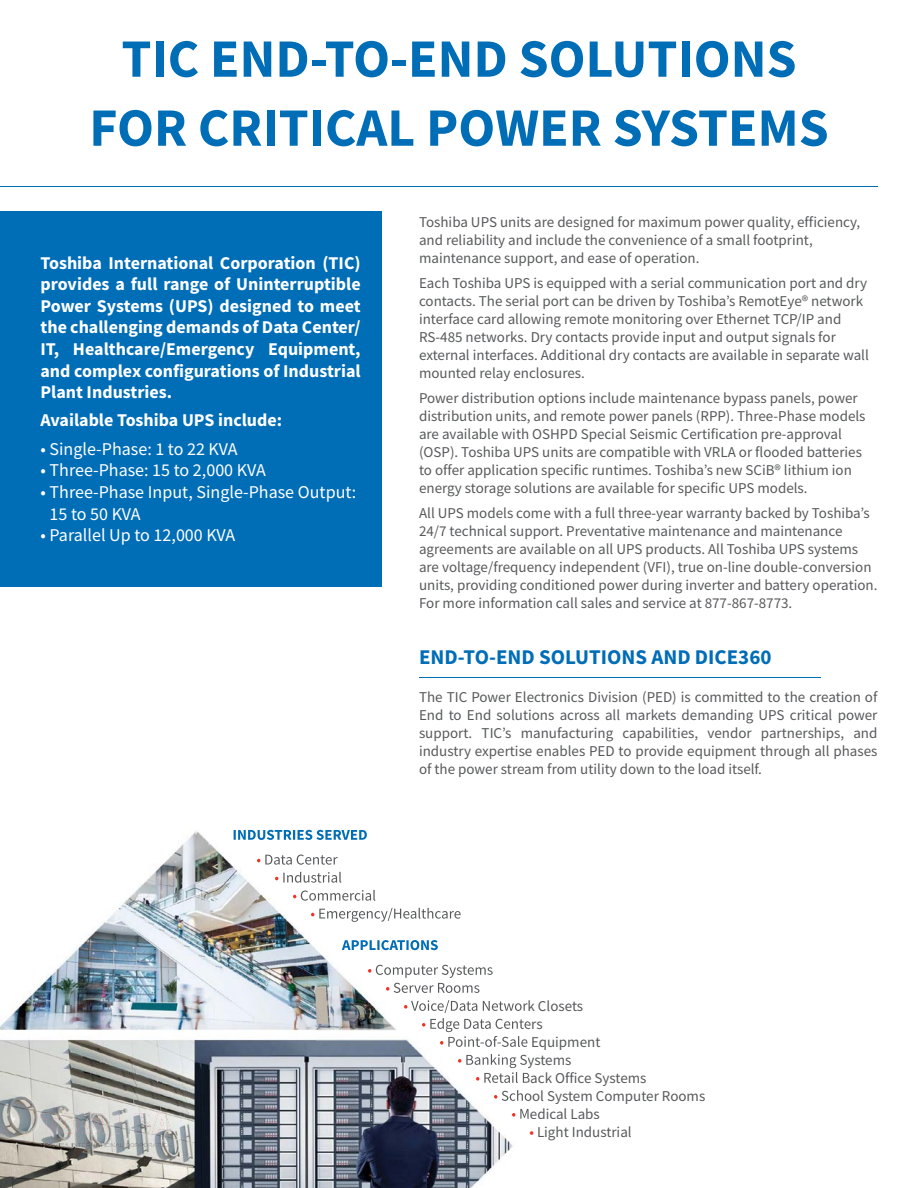
<style>
.page{position:relative;width:918px;height:1188px;background:#fff}
.page>*{position:absolute;margin:0;border:0;box-sizing:border-box;transform-origin:0 0}
.t1{font:700 54px/69px "Toshiba Sans";color:#006db7;text-align:center}
.t2{font:700 21px "Toshiba Sans";color:#006db7}
.t3{font:700 18px/21.6px "Toshiba Sans";color:#fff;text-align:justify}
.t4{font:18px/21.6px "Toshiba Sans";color:#fff}
.t5{font:15px/18px "Toshiba Sans";color:#58595b}
.s1{color:#ee3124}
</style>
<div class="page">
<hr style="left:0;top:186px;width:878px;height:1px;background:#006db7">
<div style="left:0;top:211px;width:382px;height:375px;background:#006db7"></div>
<img style="left:0;top:829px;width:513px;height:359px">
<img style="left:40px;top:1114px;width:18px;height:19px">
<img style="left:60px;top:1113px;width:19px;height:21px">
<img style="left:82px;top:1113px;width:17px;height:21px">
<img style="left:102px;top:1114px;width:18px;height:19px">
<img style="left:124px;top:1113px;width:5px;height:20px">
<img style="left:134px;top:1114px;width:38px;height:19px">
<svg style="left:40px;top:1143px;width:132px;height:5px"></svg>
<img style="left:234px;top:830px;width:133px;height:10px">
<svg style="left:257px;top:859px;width:4px;height:6px"></svg>
<img style="left:265px;top:854px;width:73px;height:11px">
<svg style="left:275px;top:877px;width:4px;height:6px"></svg>
<img style="left:283px;top:872px;width:58px;height:11px">
<svg style="left:293px;top:895px;width:4px;height:6px"></svg>
<img style="left:301px;top:890px;width:74px;height:11px">
<svg style="left:311px;top:913px;width:4px;height:6px"></svg>
<img style="left:319px;top:908px;width:142px;height:14px">
<img style="left:342px;top:940px;width:96px;height:10px">
<svg style="left:368px;top:969px;width:4px;height:6px"></svg>
<img style="left:376px;top:965px;width:117px;height:13px">
<svg style="left:386px;top:987px;width:4px;height:6px"></svg>
<img style="left:394px;top:983px;width:86px;height:10px">
<svg style="left:404px;top:1005px;width:4px;height:6px"></svg>
<img style="left:411px;top:1000px;width:116px;height:13px">
<svg style="left:422px;top:1023px;width:4px;height:6px"></svg>
<img style="left:430px;top:1018px;width:97px;height:14px">
<svg style="left:440px;top:1041px;width:4px;height:6px"></svg>
<img style="left:448px;top:1036px;width:79px;height:14px">
<svg style="left:458px;top:1059px;width:4px;height:6px"></svg>
<img style="left:466px;top:1054px;width:61px;height:14px">
<svg style="left:476px;top:1077px;width:4px;height:6px"></svg>
<img style="left:484px;top:1072px;width:43px;height:14px">
<svg style="left:494px;top:1095px;width:4px;height:6px"></svg>
<img style="left:502px;top:1090px;width:25px;height:14px">
<svg style="left:512px;top:1108px;width:15px;height:11px"></svg>
<hr style="left:419px;top:677px;width:402px;height:1px;background:#006db7">
<h1 class="t1" style="left:89px;top:24px;width:741px">TIC END-TO-END SOLUTIONS<br>FOR CRITICAL POWER SYSTEMS</h1>
<p class="t3" style="left:40px;top:252px;width:322px">Toshiba International Corporation (TIC) provides a full range of Uninterruptible Power Systems (UPS) designed to meet the challenging demands of Data Center/ IT, Healthcare/Emergency Equipment, and complex configurations of Industrial Plant Industries.</p>
<p class="t3" style="left:40px;top:409px;width:243px">Available Toshiba UPS include:</p>
<p class="t4" style="left:40px;top:438px;width:199px">• Single-Phase: 1 to 22 KVA</p>
<p class="t4" style="left:40px;top:460px;width:227px">• Three-Phase: 15 to 2,000 KVA</p>
<p class="t4" style="left:50px;top:481px;width:308px;text-indent:-9px">• Three-Phase Input, Single-Phase Output:<br>15 to 50 KVA</p>
<p class="t4" style="left:40px;top:524px;width:196px">• Parallel Up to 12,000 KVA</p>
<p class="t5" style="left:419px;top:213px;width:443px">Toshiba UPS units are designed for maximum power quality, efficiency, and reliability and include the convenience of a small footprint, maintenance support, and ease of operation.</p>
<p class="t5" style="left:419px;top:274px;width:451px">Each Toshiba UPS is equipped with a serial communication port and dry contacts. The serial port can be driven by Toshiba’s RemotEye® network interface card allowing remote monitoring over Ethernet TCP/IP and RS-485 networks. Dry contacts provide input and output signals for external interfaces. Additional dry contacts are available in separate wall mounted relay enclosures.</p>
<p class="t5" style="left:419px;top:389px;width:448px">Power distribution options include maintenance bypass panels, power distribution units, and remote power panels (RPP). Three-Phase models are available with OSHPD Special Seismic Certification pre-approval (OSP). Toshiba UPS units are compatible with VRLA or flooded batteries to offer application specific runtimes. Toshiba’s new SCiB® lithium ion energy storage solutions are available for specific UPS models.</p>
<p class="t5" style="left:419px;top:503px;width:460px">All UPS models come with a full three-year warranty backed by Toshiba’s 24/7 technical support. Preventative maintenance and maintenance agreements are available on all UPS products. All Toshiba UPS systems are voltage/frequency independent (VFI), true on-line double-conversion units, providing conditioned power during inverter and battery operation.<br>For more information call sales and service at 877-867-8773.</p>
<h2 class="t2" style="left:419px;top:643px;width:354px">END-TO-END SOLUTIONS AND DICE360</h2>
<p class="t5" style="left:419px;top:688px;width:460px;text-align:justify">The TIC Power Electronics Division (PED) is committed to the creation of End to End solutions across all markets demanding UPS critical power support. TIC’s manufacturing capabilities, vendor partnerships, and industry expertise enables PED to provide equipment through all phases of the power stream from utility down to the load itself.</p>
<p class="t5" style="left:483px;top:1069px;width:165px">Retail Back Office Systems</p>
<p class="t5" style="left:501px;top:1087px;width:206px">School System Computer Rooms</p>
<p class="t5" style="left:519px;top:1105px;width:82px">Medical Labs</p>
<p class="t5" style="left:529px;top:1123px;width:104px"><span class="s1">•</span> Light Industrial</p>
</div>
